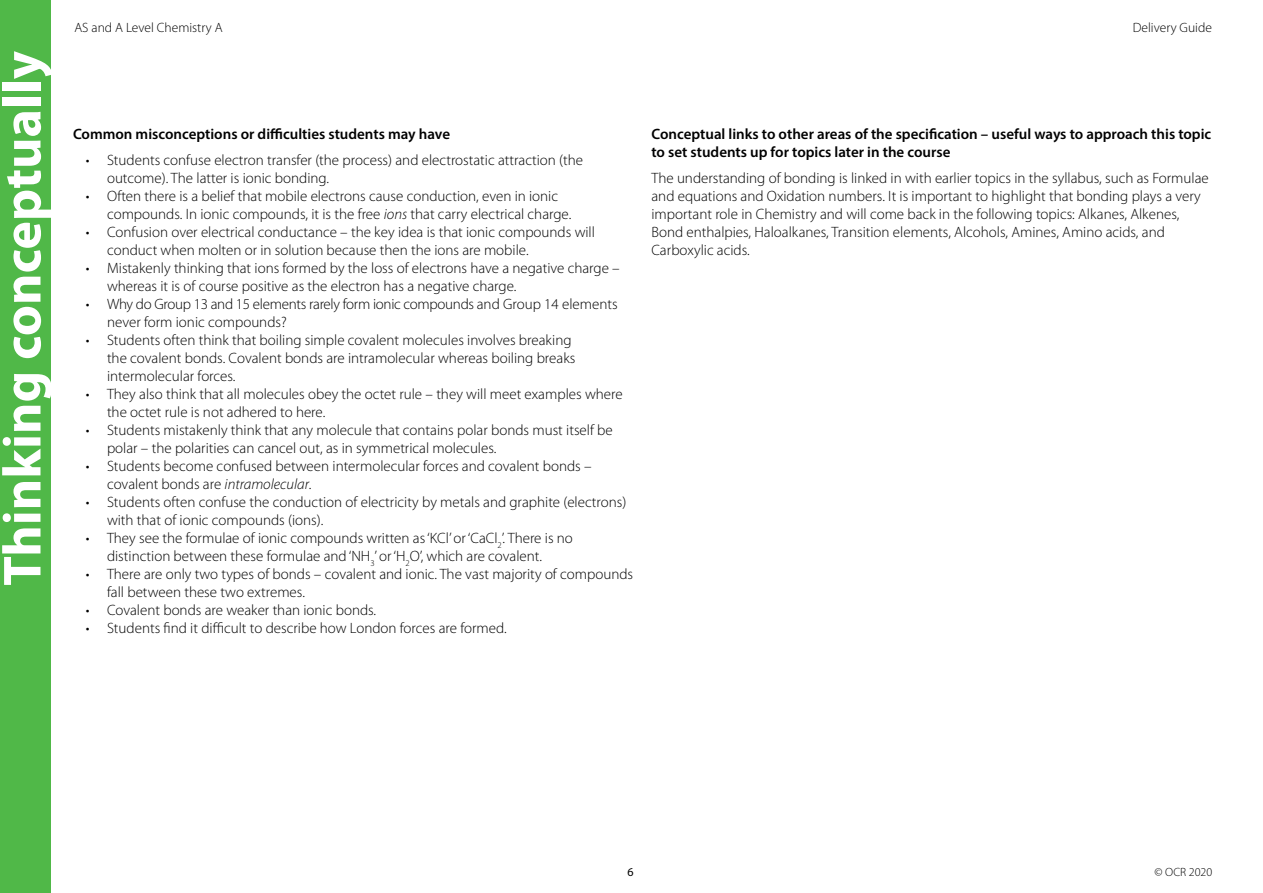
<style>
.page{position:relative;width:1263px;height:893px;background:#fff}
.page>*{position:absolute;margin:0;border:0;box-sizing:border-box;transform-origin:0 0}
.Left_heading_white{font:700 54px "Myriad Pro";color:#fff}
.TConc_Body_bullets{font:300 15px/18px "Myriad Pro";color:#000}
.TConc_Body{font:300 15px/18px "Myriad Pro";color:#000}
.CC_H2{font:600 15px/18px "Myriad Pro";color:#000}
.TConc_Body_bullets-2{font:300 15px/18px "Myriad Pro";letter-spacing:-.02em;color:#000}
.t1{font:300 13.5px "Myriad Pro";color:#000}
.t2{font:300 12px "Myriad Pro";color:#000}
.t3{font:12px "Myriad Pro";color:#000}
.s1{font-style:italic}
</style>
<div class="page">
<div style="left:0;top:0;width:51px;height:893px;background:#50b848"></div>
<p class="Left_heading_white" style="left:-13px;top:586px;width:536px;rotate:-90deg">Thinking conceptually</p>
<p class="t1" style="left:74px;top:21px;width:150px">AS and A Level Chemistry A</p>
<p class="t1" style="left:1133px;top:21px;width:81px">Delivery Guide</p>
<h2 class="CC_H2" style="left:73px;top:124px;width:379px">Common misconceptions or difficulties students may have</h2>
<p class="TConc_Body_bullets" style="left:107px;top:152px;width:478px;text-indent:-21px">• Students confuse electron transfer (the process) and electrostatic attraction (the outcome). The latter is ionic bonding.</p>
<p class="TConc_Body_bullets" style="left:107px;top:188px;width:466px;text-indent:-21px">• Often there is a belief that mobile electrons cause conduction, even in ionic compounds. In ionic compounds, it is the free <span class="s1">ions</span> that carry electrical charge.</p>
<p class="TConc_Body_bullets" style="left:107px;top:224px;width:489px;text-indent:-21px">• Confusion over electrical conductance – the key idea is that ionic compounds will conduct when molten or in solution because then the ions are mobile.</p>
<p class="TConc_Body_bullets" style="left:107px;top:260px;width:514px;text-indent:-21px">• Mistakenly thinking that ions formed by the loss of electrons have a negative charge – whereas it is of course positive as the electron has a negative charge.</p>
<p class="TConc_Body_bullets-2" style="left:107px;top:296px;width:512px;text-indent:-21px">• Why do Group 13 and 15 elements rarely form ionic compounds and Group 14 elements never form ionic compounds?</p>
<p class="TConc_Body_bullets" style="left:107px;top:332px;width:470px;text-indent:-21px">• Students often think that boiling simple covalent molecules involves breaking the covalent bonds. Covalent bonds are intramolecular whereas boiling breaks intermolecular forces.</p>
<p class="TConc_Body_bullets" style="left:107px;top:386px;width:517px;text-indent:-21px">• They also think that all molecules obey the octet rule – they will meet examples where the octet rule is not adhered to here.</p>
<p class="TConc_Body_bullets" style="left:107px;top:422px;width:507px;text-indent:-21px">• Students mistakenly think that any molecule that contains polar bonds must itself be polar – the polarities can cancel out, as in symmetrical molecules.</p>
<p class="TConc_Body_bullets" style="left:107px;top:458px;width:486px;text-indent:-21px">• Students become confused between intermolecular forces and covalent bonds – covalent bonds are <span class="s1">intramolecular</span>.</p>
<p class="TConc_Body_bullets" style="left:107px;top:494px;width:521px;text-indent:-21px">• Students often confuse the conduction of electricity by metals and graphite (electrons) with that of ionic compounds (ions).</p>
<p class="TConc_Body_bullets" style="left:107px;top:530px;width:467px;text-indent:-21px">• They see the formulae of ionic compounds written as ‘KCl’ or ‘CaCl<sub>2</sub>’. There is no distinction between these formulae and ‘NH<sub>3</sub>’ or ‘H<sub>2</sub>O’, which are covalent.</p>
<p class="TConc_Body_bullets" style="left:107px;top:566px;width:528px;text-indent:-21px">• There are only two types of bonds – covalent and ionic. The vast majority of compounds fall between these two extremes.</p>
<p class="TConc_Body_bullets" style="left:86px;top:602px;width:292px">• Covalent bonds are weaker than ionic bonds.</p>
<p class="TConc_Body_bullets" style="left:86px;top:620px;width:422px">• Students find it difficult to describe how London forces are formed.</p>
<h2 class="CC_H2" style="left:651px;top:124px;width:561px">Conceptual links to other areas of the specification – useful ways to approach this topic to set students up for topics later in the course</h2>
<p class="TConc_Body" style="left:651px;top:170px;width:559px">The understanding of bonding is linked in with earlier topics in the syllabus, such as Formulae and equations and Oxidation numbers. It is important to highlight that bonding plays a very important role in Chemistry and will come back in the following topics: Alkanes, Alkenes, Bond enthalpies, Haloalkanes, Transition elements, Alcohols, Amines, Amino acids, and Carboxylic acids.</p>
<p class="t3" style="left:627px;top:865px;width:8px">6</p>
<p class="t2" style="left:1154px;top:866px;width:59px">© OCR 2020</p>
</div>
